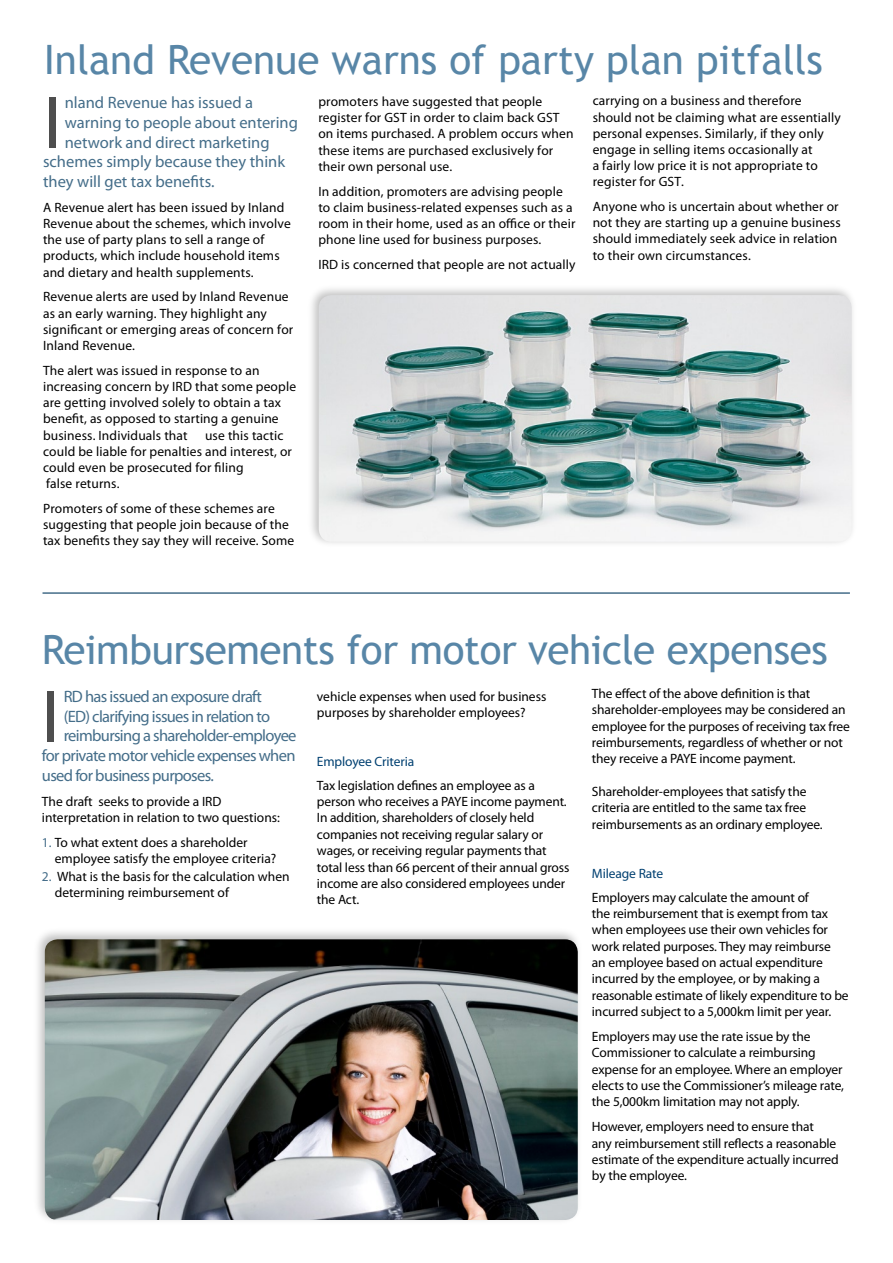
<style>
.page{position:relative;width:893px;height:1263px;background:#fff}
.page>*{position:absolute;margin:0;border:0;box-sizing:border-box;transform-origin:0 0}
.t1{font:75.3px "Myriad Pro";color:#4e4e4e}
.t2{font:40.5px "Trebuchet MS";letter-spacing:-.01em;color:#5886a7}
.t3{font:16.5px "Myriad Pro";letter-spacing:-.04em;color:#446d89}
.t4{font:16.5px "Myriad Pro";color:#446d89}
.t5{font:13.5px/16.2px "Myriad Pro";color:#000}
.t6{font:13.5px "Myriad Pro";letter-spacing:-.01em;color:#004071}
.s1{color:#446d89}
</style>
<div class="page">
<hr style="left:43px;top:592px;width:807px;height:2px;background:#446d89">
<div style="left:32px;top:927px;width:551px;height:300px;background:#000;opacity:.25"></div>
<img style="left:45px;top:939px;width:532px;height:281px;border-radius:13px">
<div style="left:306px;top:284px;width:551px;height:266px;background:#000;opacity:.25"></div>
<img style="left:319px;top:295px;width:533px;height:247px;border-radius:13px">
<h2 class="t2" style="left:44px;top:36px;width:781px">Inland Revenue warns of party plan pitfalls</h2>
<h1 class="t1" style="left:43px;top:76px;width:19px">I</h1>
<p class="t4" style="left:65px;top:92px;width:190px">nland Revenue has issued a</p>
<p class="t5" style="left:593px;top:92px;width:250px">carrying on a business and therefore should not be claiming what are essentially personal expenses. Similarly, if they only engage in selling items occasionally at<br>a fairly low price it is not appropriate to register for GST.</p>
<p class="t5" style="left:593px;top:198px;width:250px">Anyone who is uncertain about whether or not they are starting up a genuine business should immediately seek advice in relation to their own circumstances.</p>
<p class="t5" style="left:318px;top:93px;width:257px">promoters have suggested that people register for GST in order to claim back GST on items purchased. A problem occurs when these items are purchased exclusively for their own personal use.</p>
<p class="t5" style="left:318px;top:183px;width:259px">In addition, promoters are advising people to claim business-related expenses such as a room in their home, used as an office or their phone line used for business purposes.</p>
<p class="t5" style="left:318px;top:256px;width:259px">IRD is concerned that people are not actually</p>
<p class="t4" style="left:65px;top:112px;width:235px">warning to people about entering</p>
<p class="t4" style="left:65px;top:132px;width:206px">network and direct marketing</p>
<p class="t4" style="left:43px;top:152px;width:244px">schemes simply because they think</p>
<p class="t4" style="left:43px;top:171px;width:173px">they will get tax benefits.</p>
<p class="t5" style="left:43px;top:199px;width:249px">A Revenue alert has been issued by Inland Revenue about the schemes, which involve the use of party plans to sell a range of products, which include household items and dietary and health supplements.</p>
<p class="t5" style="left:43px;top:289px;width:252px">Revenue alerts are used by Inland Revenue as an early warning. They highlight any significant or emerging areas of concern for Inland Revenue.</p>
<p class="t5" style="left:43px;top:362px;width:255px">The alert was issued in response to an increasing concern by IRD that some people are getting involved solely to obtain a tax benefit, as opposed to starting a genuine business. Individuals that</p>
<p class="t5" style="left:43px;top:427px;width:250px;text-indent:162px">use this tactic could be liable for penalties and interest, or could even be prosecuted for filing<br>false returns.</p>
<p class="t5" style="left:43px;top:500px;width:253px">Promoters of some of these schemes are suggesting that people join because of the tax benefits they say they will receive. Some</p>
<h2 class="t2" style="left:42px;top:626px;width:787px">Reimbursements for motor vehicle expenses</h2>
<h1 class="t1" style="left:42px;top:670px;width:19px">I</h1>
<p class="t3" style="left:64px;top:686px;width:200px">RD has issued an exposure draft</p>
<p class="t5" style="left:592px;top:685px;width:259px">The effect of the above definition is that shareholder-employees may be considered an employee for the purposes of receiving tax free reimbursements, regardless of whether or not they receive a PAYE income payment.</p>
<p class="t5" style="left:592px;top:783px;width:232px">Shareholder-employees that satisfy the criteria are entitled to the same tax free reimbursements as an ordinary employee.</p>
<p class="t6" style="left:592px;top:865px;width:73px">Mileage Rate</p>
<p class="t5" style="left:592px;top:889px;width:258px">Employers may calculate the amount of<br>the reimbursement that is exempt from tax when employees use their own vehicles for work related purposes. They may reimburse<br>an employee based on actual expenditure incurred by the employee, or by making a reasonable estimate of likely expenditure to be incurred subject to a 5,000km limit per year.</p>
<p class="t5" style="left:592px;top:1028px;width:253px">Employers may use the rate issue by the Commissioner to calculate a reimbursing expense for an employee. Where an employer elects to use the Commissioner’s mileage rate, the 5,000km limitation may not apply.</p>
<p class="t5" style="left:592px;top:1118px;width:248px">However, employers need to ensure that<br>any reimbursement still reflects a reasonable estimate of the expenditure actually incurred by the employee.</p>
<p class="t5" style="left:317px;top:688px;width:231px">vehicle expenses when used for business purposes by shareholder employees?</p>
<p class="t6" style="left:317px;top:753px;width:99px">Employee Criteria</p>
<p class="t5" style="left:317px;top:777px;width:254px">Tax legislation defines an employee as a person who receives a PAYE income payment.<br>In addition, shareholders of closely held companies not receiving regular salary or wages, or receiving regular payments that total less than 66 percent of their annual gross income are also considered employees under the Act.</p>
<p class="t3" style="left:64px;top:706px;width:208px">(ED) clarifying issues in relation to</p>
<p class="t3" style="left:64px;top:726px;width:234px">reimbursing a shareholder-employee</p>
<p class="t3" style="left:42px;top:745px;width:255px">for private motor vehicle expenses when</p>
<p class="t3" style="left:42px;top:765px;width:173px">used for business purposes.</p>
<p class="t5" style="left:42px;top:793px;width:239px">The draft seeks to provide a IRD interpretation in relation to two questions:</p>
<p class="t5" style="left:55px;top:834px;width:223px;text-indent:-13px"><span class="s1">1.</span> To what extent does a shareholder employee satisfy the employee criteria?</p>
<p class="t5" style="left:55px;top:868px;width:236px;text-indent:-13px"><span class="s1">2.</span> What is the basis for the calculation when determining reimbursement of</p>
</div>
